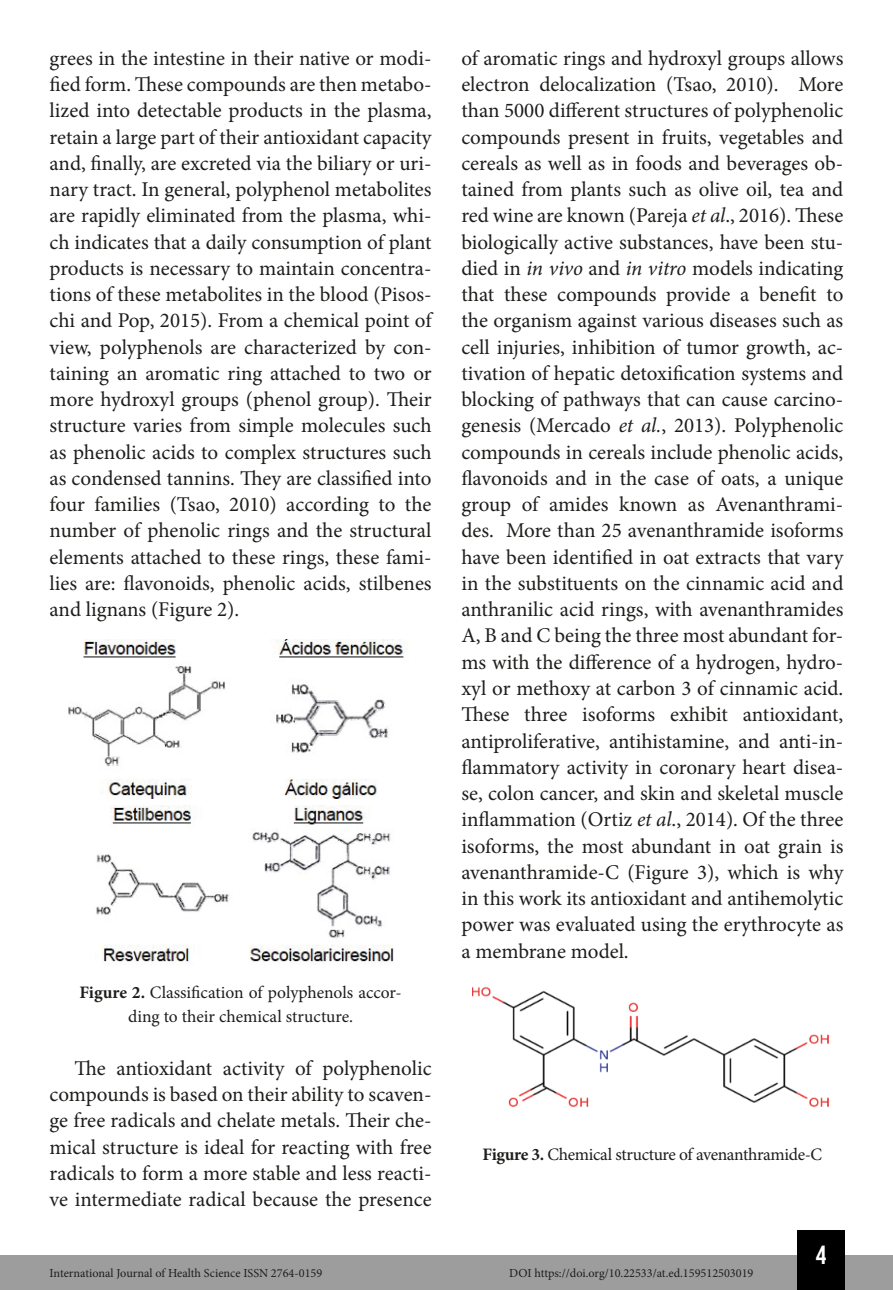
<style>
.page{position:relative;width:893px;height:1290px;background:#fff}
.page>*{position:absolute;margin:0;border:0;box-sizing:border-box;transform-origin:0 0}
.t1{font:26.25px "Bebas Kai";color:#fff}
.TXT{font:21px/26.2px "Minion Pro";color:#1d1d1b;text-align:justify}
.Info_Imagem{font:17.5px/24.5px "Minion Pro";letter-spacing:-.005em;color:#1d1d1b;text-align:center}
.t2{font:12.25px "Minion Pro";color:#1d1d1b}
.s1{font-weight:700}
.s2{font-style:italic}
</style>
<div class="page">
<div style="left:0;top:1255px;width:893px;height:35px;background:#9d9d9d"></div>
<div style="left:797px;top:1230px;width:48px;height:60px;background:#000"></div>
<img style="left:69px;top:639px;width:336px;height:160px">
<img style="left:96px;top:806px;width:297px;height:158px">
<img style="left:472px;top:986px;width:357px;height:121px">
<p class="TXT" style="left:50px;top:45px;width:384px">grees in the intestine in their native or modi&shy;fied form. These compounds are then metabo&shy;lized into detectable products in the plasma, retain a large part of their antioxidant capacity and, finally, are excreted via the biliary or uri&shy;nary tract. In general, polyphenol metabolites are rapidly eliminated from the plasma, whi&shy;ch indicates that a daily consumption of plant products is necessary to maintain concentra&shy;tions of these metabolites in the blood (Pisos&shy;chi and Pop, 2015). From a chemical point of view, polyphenols are characterized by con&shy;taining an aromatic ring attached to two or more hydroxyl groups (phenol group). Their structure varies from simple molecules such as phenolic acids to complex structures such as condensed tannins. They are classified into four families (Tsao, 2010) according to the number of phenolic rings and the structural elements attached to these rings, these fami&shy;lies are: flavonoids, phenolic acids, stilbenes and lignans (Figure 2).</p>
<p class="Info_Imagem" style="left:79px;top:980px;width:324px"><span class="s1">Figure 2.</span> Classification of polyphenols accor&shy;ding to their chemical structure.</p>
<p class="TXT" style="left:50px;top:1055px;width:383px;text-indent:25px">The antioxidant activity of polyphenolic compounds is based on their ability to scaven&shy;ge free radicals and chelate metals. Their che&shy;mical structure is ideal for reacting with free radicals to form a more stable and less reacti&shy;ve intermediate radical because the presence</p>
<p class="TXT" style="left:461px;top:45px;width:384px">of aromatic rings and hydroxyl groups allows electron delocalization (Tsao, 2010). More than 5000 different structures of polyphenolic compounds present in fruits, vegetables and cereals as well as in foods and beverages ob&shy;tained from plants such as olive oil, tea and red wine are known (Pareja <span class="s2">et al</span>., 2016). These biologically active substances, have been stu&shy;died in <span class="s2">in vivo</span> and <span class="s2">in vitro</span> models indicating that these compounds provide a benefit to the organism against various diseases such as cell injuries, inhibition of tumor growth, ac&shy;tivation of hepatic detoxification systems and blocking of pathways that can cause carcino&shy;genesis (Mercado <span class="s2">et al.</span>, 2013). Polyphenolic compounds in cereals include phenolic acids, flavonoids and in the case of oats, a unique group of amides known as Avenanthrami&shy;des. More than 25 avenanthramide isoforms have been identified in oat extracts that vary in the substituents on the cinnamic acid and anthranilic acid rings, with avenanthramides A, B and C being the three most abundant for&shy;ms with the difference of a hydrogen, hydro&shy;xyl or methoxy at carbon 3 of cinnamic acid.<br>These three isoforms exhibit antioxidant, antiproliferative, antihistamine, and anti-in&shy;flammatory activity in coronary heart disea&shy;se, colon cancer, and skin and skeletal muscle inflammation (Ortiz <span class="s2">et al</span>., 2014). Of the three isoforms, the most abundant in oat grain is avenanthramide-C (Figure 3), which is why in this work its antioxidant and antihemolytic power was evaluated using the erythrocyte as a membrane model.</p>
<p class="Info_Imagem" style="left:482px;top:1142px;width:341px"><span class="s1">Figure 3.</span> Chemical structure of avenanthramide-C</p>
<p class="t1" style="left:816px;top:1241px;width:12px">4</p>
<p class="t2" style="left:50px;top:1265px;width:274px">International Journal of Health Science ISSN 2764-0159</p>
<p class="t2" style="left:509px;top:1265px;width:246px">DOI https://doi.org/10.22533/at.ed.159512503019</p>
</div>
